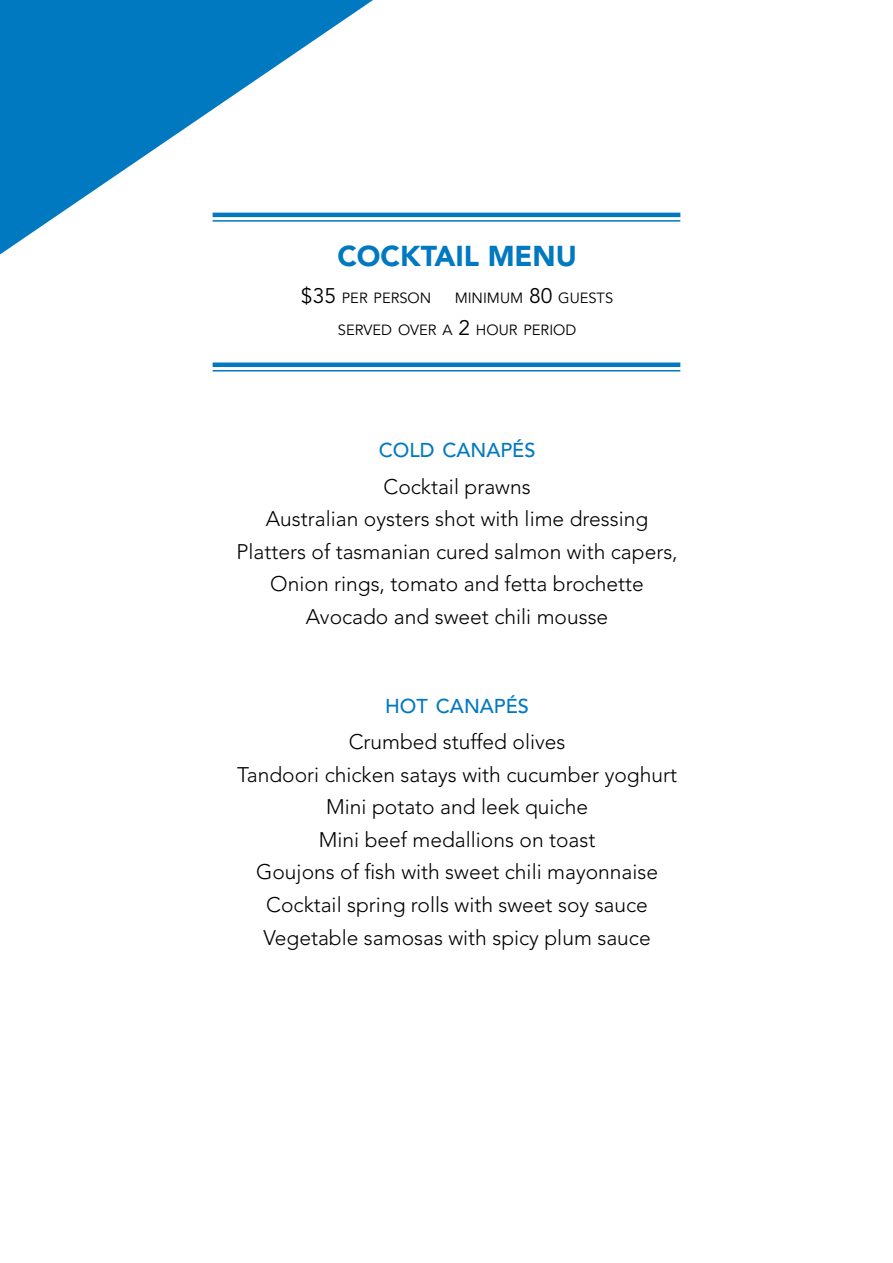
<style>
.page{position:relative;width:893px;height:1263px;background:#fff}
.page>*{position:absolute;margin:0;border:0;box-sizing:border-box;transform-origin:0 0}
.t1{font:900 28.5px "Avenir LT Std";color:#0079c1}
.t2{font:300 21px/32.5px "Avenir LT Std";color:#000;text-align:center}
.t3{font:500 19.95px "Avenir LT Std";color:#0079c1}
.t4{font:14.7px "Avenir LT Std";color:#000}
.s1{font-size:21px}
</style>
<div class="page">
<svg style="left:0;top:0;width:373px;height:254px;fill:#0079c1"></svg>
<hr style="left:213px;top:213px;width:467px;height:4px;background:#0079c1">
<hr style="left:213px;top:220px;width:467px;height:2px;background:#0079c1">
<div style="left:213px;top:362px;width:467px;height:5px;background:#0079c1"></div>
<hr style="left:213px;top:370px;width:467px;height:1px;background:#0079c1">
<h1 class="t1" style="left:337px;top:239px;width:241px">COCKTAIL MENU</h1>
<p class="t4" style="left:301px;top:289px;width:314px"><span class="s1">$35</span> PER PERSON MINIMUM <span class="s1">80</span> GUESTS</p>
<p class="t4" style="left:338px;top:322px;width:240px">SERVED OVER A <span class="s1">2</span> HOUR PERIOD</p>
<p class="t3" style="left:379px;top:438px;width:158px">COLD CANAPÉS</p>
<p class="t2" style="left:236px;top:470px;width:443px">Cocktail prawns<br>Australian oysters shot with lime dressing Platters of tasmanian cured salmon with capers, Onion rings, tomato and fetta brochette Avocado and sweet chili mousse</p>
<p class="t3" style="left:385px;top:694px;width:145px">HOT CANAPÉS</p>
<p class="t2" style="left:237px;top:726px;width:441px">Crumbed stuffed olives<br>Tandoori chicken satays with cucumber yoghurt Mini potato and leek quiche<br>Mini beef medallions on toast<br>Goujons of fish with sweet chili mayonnaise Cocktail spring rolls with sweet soy sauce Vegetable samosas with spicy plum sauce</p>
</div>
